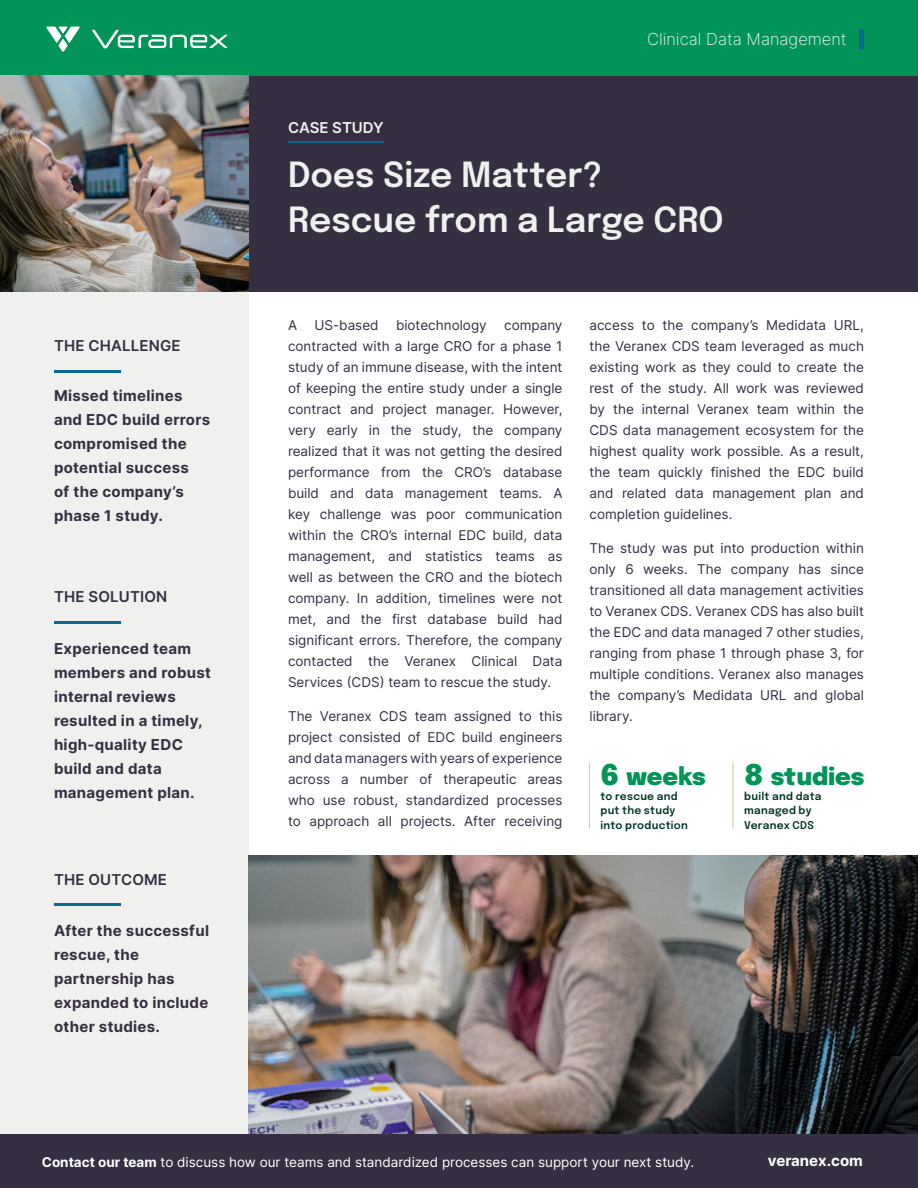
<style>
.page{position:relative;width:918px;height:1188px;background:#fff}
.page>*{position:absolute;margin:0;border:0;box-sizing:border-box;transform-origin:0 0}
.Title_Main{font:600 34.5px "Epilogue";letter-spacing:-.005em;color:#f0f1ef}
.Call_out_Number_stats{font:900 24px "Epilogue";color:#009459}
.Service_Category{font:200 16.5px "Inter";color:#fff}
.Section_Header{font:700 15px/24px "Inter";letter-spacing:.02em;color:#362f41}
.Section_Label{font:600 15px "Inter";letter-spacing:.01em;color:#362f41}
.t1{font:700 15px "Inter";color:#fff}
.Title_Tag{font:600 15px "Inter";color:#f0f1ef}
.Body_Copy_10_14{font:13.5px/21px "Inter";color:#362f41;text-align:justify}
.CTA{font:13.5px "Inter";color:#fff}
.Sidebar_text_-_smaller{font:600 10.65px/14.2px "Epilogue";letter-spacing:.025em;color:#003720}
.s1{font-size:28.5px}
.s2{font-weight:700}
</style>
<div class="page">
<div style="left:0;top:292px;width:249px;height:842px;background:#f0f1ef"></div>
<div style="left:0;top:76px;width:918px;height:216px;background:#362f41"></div>
<div style="left:0;top:1134px;width:918px;height:54px;background:#362f41"></div>
<div style="left:0;top:0;width:918px;height:76px;background:#009459"></div>
<img style="left:0;top:76px;width:248px;height:216px">
<hr style="left:860px;top:29px;width:4px;height:20px;background:#096790">
<svg style="left:46px;top:27px;width:34px;height:25px"></svg>
<svg style="left:92px;top:30px;width:136px;height:18px"></svg>
<hr style="left:54px;top:370px;width:67px;height:2px;background:#096790">
<hr style="left:288px;top:141px;width:96px;height:2px;background:#096790">
<img style="left:249px;top:855px;width:669px;height:279px">
<hr style="left:54px;top:621px;width:67px;height:2px;background:#096790">
<hr style="left:54px;top:903px;width:67px;height:2px;background:#096790">
<hr style="left:589px;top:762px;width:1px;height:67px;background:#c7df91">
<hr style="left:732px;top:762px;width:2px;height:67px;background:#c7df91">
<p class="Title_Tag" style="left:288px;top:116px;width:97px">CASE STUDY</p>
<p class="Service_Category" style="left:647px;top:27px;width:201px">Clinical Data Management</p>
<p class="Section_Label" style="left:54px;top:335px;width:128px">THE CHALLENGE</p>
<p class="Section_Header" style="left:54px;top:383px;width:158px">Missed timelines and EDC build errors compromised the potential success<br>of the company’s phase 1 study.</p>
<p class="Section_Label" style="left:54px;top:586px;width:115px">THE SOLUTION</p>
<p class="Section_Header" style="left:54px;top:637px;width:159px">Experienced team members and robust internal reviews resulted in a timely, high-quality EDC build and data management plan.</p>
<p class="Section_Label" style="left:54px;top:868px;width:114px">THE OUTCOME</p>
<p class="Section_Header" style="left:54px;top:919px;width:157px">After the successful rescue, the partnership has expanded to include other studies.</p>
<p class="Title_Main" style="left:288px;top:150px;width:316px">Does Size Matter?</p>
<p class="Title_Main" style="left:288px;top:195px;width:437px">Rescue from a Large CRO</p>
<p class="Body_Copy_10_14" style="left:288px;top:314px;width:11px">A</p>
<p class="Body_Copy_10_14" style="left:315px;top:314px;width:66px">US-based</p>
<p class="Body_Copy_10_14" style="left:396px;top:314px;width:92px">biotechnology</p>
<p class="Body_Copy_10_14" style="left:288px;top:314px;width:276px;text-indent:216px">company contracted with a large CRO for a phase 1 study of an immune disease, with the intent of keeping the entire study under a single contract and project manager. However, very early in the study, the company realized that it was not getting the desired performance from the CRO’s database build and data management teams. A key challenge was poor communication within the CRO’s internal EDC build, data management, and statistics teams as well as between the CRO and the biotech company. In addition, timelines were not met, and the first database build had significant errors. Therefore, the company contacted the Veranex Clinical Data Services (CDS) team to rescue the study.</p>
<p class="Body_Copy_10_14" style="left:288px;top:706px;width:276px">The Veranex CDS team assigned to this project consisted of EDC build engineers and data managers with years of experience across a number of therapeutic areas who use robust, standardized processes to approach all projects. After receiving</p>
<p class="Body_Copy_10_14" style="left:590px;top:314px;width:276px">access to the company’s Medidata URL, the Veranex CDS team leveraged as much existing work as they could to create the rest of the study. All work was reviewed by the internal Veranex team within the CDS data management ecosystem for the highest quality work possible. As a result, the team quickly finished the EDC build and related data management plan and completion guidelines.</p>
<p class="Body_Copy_10_14" style="left:590px;top:538px;width:276px">The study was put into production within only 6 weeks. The company has since transitioned all data management activities to Veranex CDS. Veranex CDS has also built the EDC and data managed 7 other studies, ranging from phase 1 through phase 3, for multiple conditions. Veranex also manages the company’s Medidata URL and global library.</p>
<p class="Call_out_Number_stats" style="left:600px;top:759px;width:107px"><span class="s1">6</span> weeks</p>
<p class="Sidebar_text_-_smaller" style="left:600px;top:789px;width:89px">to rescue and put the study into production</p>
<p class="Call_out_Number_stats" style="left:744px;top:759px;width:122px"><span class="s1">8</span> studies</p>
<p class="Sidebar_text_-_smaller" style="left:744px;top:789px;width:79px">built and data managed by<br>Veranex CDS</p>
<p class="CTA" style="left:42px;top:1152px;width:654px"><span class="s2">Contact our team</span> to discuss how our teams and standardized processes can support your next study.</p>
<p class="t1" style="left:768px;top:1150px;width:97px">veranex.com</p>
</div>
